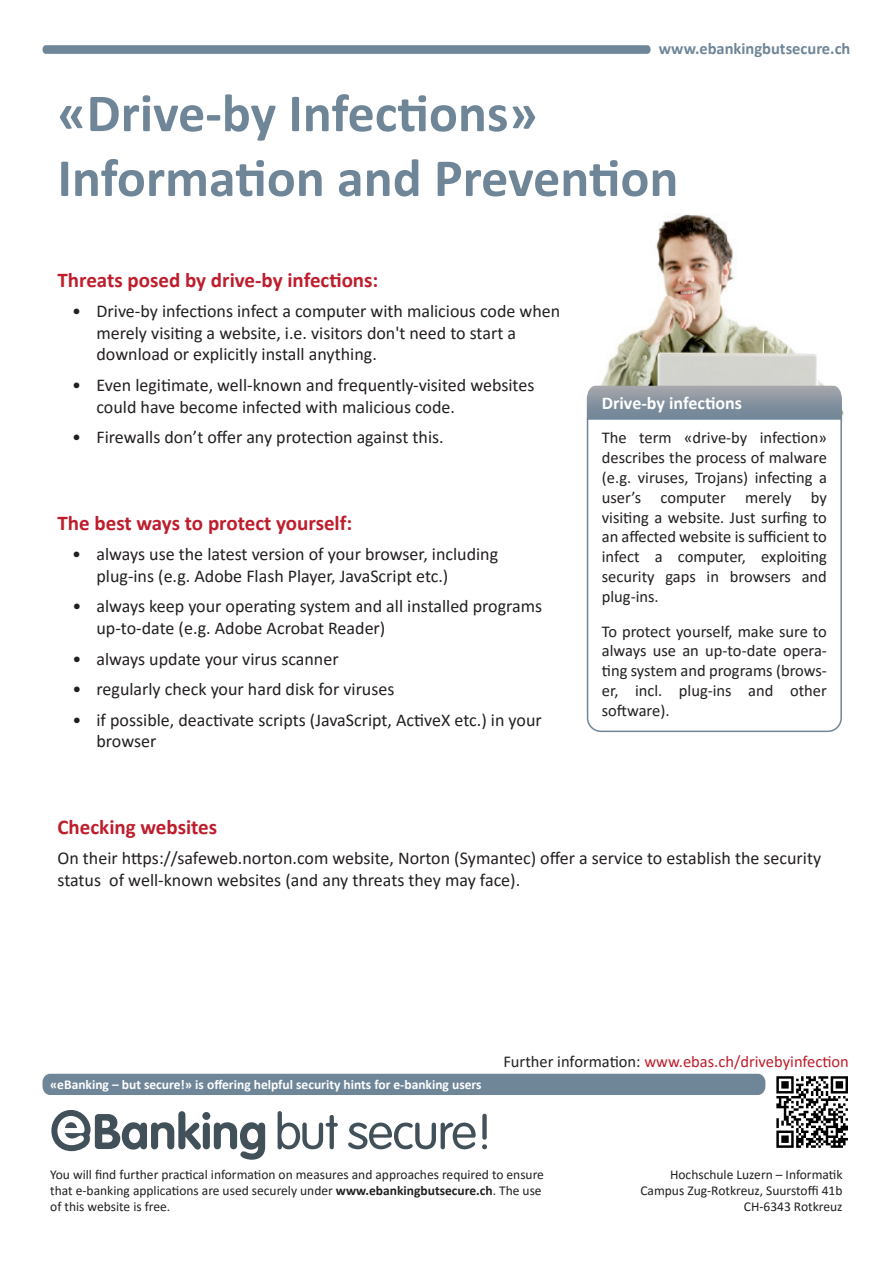
<style>
.page{position:relative;width:893px;height:1263px;background:#fff}
.page>*{position:absolute;margin:0;border:0;box-sizing:border-box;transform-origin:0 0}
.t1{font:700 54px/64.8px "Calibri";color:#6f8698}
.t2{font:700 21px "Calibri";color:#be1d2c}
.t3{font:18px/21.6px "Calibri";color:#231f20}
.t4{font:700 18px "Calibri";color:#fff}
.t5{font:16.5px/19.8px "Calibri";color:#231f20;text-align:justify}
.t6{font:16.5px "Calibri";color:#be1d2c}
.t7{font:700 16.5px "Calibri";color:#6f8698}
.t8{font:13.5px/16.2px "Calibri";color:#231f20;text-align:right}
.t9{font:700 13.5px "Calibri";color:#fff}
.s1{color:#231f20}
.s2{font-weight:700}
</style>
<div class="page">
<img style="left:594px;top:213px;width:249px;height:209px">
<div style="left:43px;top:1074px;width:722px;height:21px;background:#6f8698;border-radius:8px"></div>
<svg style="left:43px;top:45px;width:608px;height:9px;background:#758b9c"></svg>
<div style="left:587px;top:406px;width:254px;height:325px;background:#fff;border-radius:14px"></div>
<div style="left:587px;top:405px;width:255px;height:327px;border:2px solid #6f8698;border-radius:14px"></div>
<svg style="left:587px;top:386px;width:255px;height:34px;background:#8995a1"></svg>
<svg style="left:51px;top:1110px;width:214px;height:50px"></svg>
<svg style="left:278px;top:1111px;width:60px;height:38px"></svg>
<svg style="left:348px;top:1122px;width:128px;height:27px"></svg>
<svg style="left:482px;top:1114px;width:5px;height:35px"></svg>
<svg style="left:776px;top:1076px;width:72px;height:72px"></svg>
<p class="t7" style="left:659px;top:37px;width:193px">www.ebankingbutsecure.ch</p>
<h1 class="t1" style="left:58px;top:79px;width:622px">«Drive-by Infections»<br>Information and Prevention</h1>
<p class="t2" style="left:58px;top:265px;width:322px">Threats posed by drive-by infections:</p>
<p class="t3" style="left:97px;top:300px;width:465px;text-indent:-24px">• Drive-by infections infect a computer with malicious code when merely visiting a website, i.e. visitors don't need to start a download or explicitly install anything.</p>
<p class="t3" style="left:97px;top:374px;width:439px;text-indent:-24px">• Even legitimate, well-known and frequently-visited websites could have become infected with malicious code.</p>
<p class="t3" style="left:72px;top:426px;width:373px">• Firewalls don’t offer any protection against this.</p>
<p class="t2" style="left:58px;top:508px;width:296px">The best ways to protect yourself:</p>
<p class="t3" style="left:97px;top:543px;width:403px;text-indent:-24px">• always use the latest version of your browser, including plug-ins (e.g. Adobe Flash Player, JavaScript etc.)</p>
<p class="t3" style="left:97px;top:595px;width:447px;text-indent:-24px">• always keep your operating system and all installed programs up-to-date (e.g. Adobe Acrobat Reader)</p>
<p class="t3" style="left:73px;top:647px;width:268px">• always update your virus scanner</p>
<p class="t3" style="left:73px;top:678px;width:323px">• regularly check your hard disk for viruses</p>
<p class="t3" style="left:97px;top:708px;width:447px;text-indent:-24px">• if possible, deactivate scripts (JavaScript, ActiveX etc.) in your browser</p>
<p class="t4" style="left:602px;top:390px;width:142px">Drive-by infections</p>
<p class="t5" style="left:602px;top:427px;width:227px">The term «drive-by infection» describes the process of malware (e.g. viruses, Trojans) infecting a user’s computer merely by visiting a website. Just surfing to an affected website is sufficient to infect a computer, exploiting security gaps in browsers and plug-ins.</p>
<p class="t5" style="left:602px;top:621px;width:227px">To protect yourself, make sure to always use an up-to-date opera&shy;ting system and programs (brows&shy;er, incl. plug-ins and other software).</p>
<p class="t2" style="left:58px;top:812px;width:161px">Checking websites</p>
<p class="t3" style="left:58px;top:847px;width:765px">On their https://safeweb.norton.com website, Norton (Symantec) offer a service to establish the security status of well-known websites (and any threats they may face).</p>
<p class="t9" style="left:50px;top:1075px;width:433px">«eBanking – but secure!» is offering helpful security hints for e-banking users</p>
<p class="t6" style="left:503px;top:1050px;width:347px"><span class="s1">Further information:</span> www.ebas.ch/drivebyinfection</p>
<p class="t8" style="left:50px;top:1165px;width:495px;text-align:left">You will find further practical information on measures and approaches required to ensure that e-banking applications are used securely under <span class="s2">www.ebankingbutsecure.ch</span>. The use of this website is free.</p>
<p class="t8" style="left:640px;top:1165px;width:204px">Hochschule Luzern – Informatik<br>Campus Zug-Rotkreuz, Suurstoffi 41b<br>CH-6343 Rotkreuz</p>
</div>
